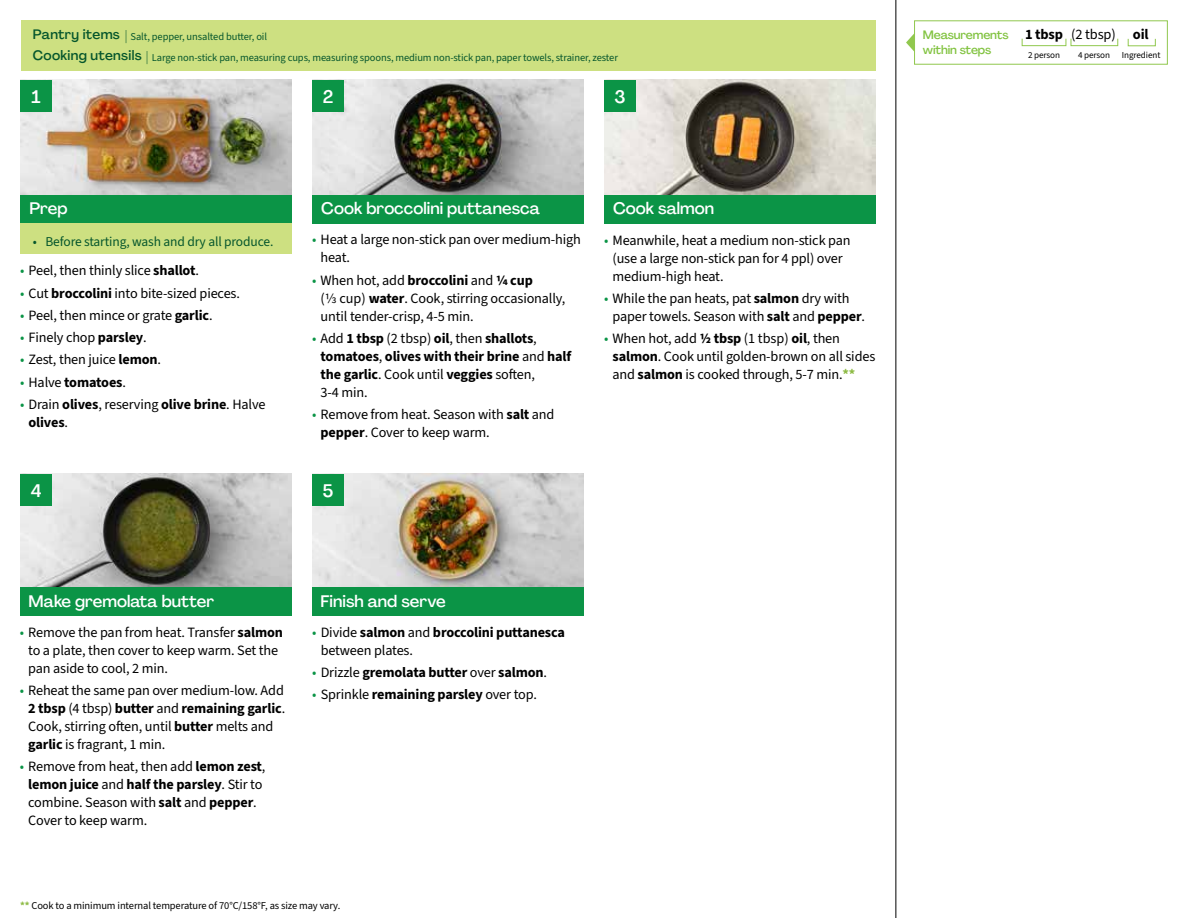
<style>
.page{position:relative;width:1188px;height:918px;background:#fff}
.page>*{position:absolute;margin:0;border:0;box-sizing:border-box;transform-origin:0 0}
.t1{font:500 18px "Agrandir";color:#fff}
.t2{font:500 16.5px "Agrandir";color:#fff}
.t3{font:700 14.4px "Source Sans 3";letter-spacing:-.01em;color:#000}
.t4{font:14.25px/18px "Source Sans 3";letter-spacing:-.01em;color:#000}
.t5{font:700 14.25px/18px "Source Sans 3";letter-spacing:-.01em;color:#000}
.t6{font:13.5px "Source Sans 3";letter-spacing:-.01em;color:#05562c}
.t7{font:500 13.5px "Agrandir";letter-spacing:.025em;color:#05562c}
.t8{font:500 12px/15.8px "Agrandir";letter-spacing:-.01em;color:#82c341}
.t9{font:10.5px "Source Sans 3";letter-spacing:-.01em;color:#05562c}
.t10{font:10.5px "Source Sans 3";letter-spacing:-.01em;color:#000}
.t11{font:9.15px "Source Sans 3";letter-spacing:-.01em;color:#000}
.s1{font-family:"Agrandir";font-weight:500;font-size:13.5px}
.s2{color:#0b9446}
.s3{font-weight:700}
.s4{font-weight:400;color:#0b9446}
.s5{font-weight:400}
.s6{font-weight:700;color:#8cba42}
</style>
<div class="page">
<img style="left:20px;top:474px;width:272px;height:113px">
<img style="left:312px;top:474px;width:272px;height:113px">
<img style="left:20px;top:80px;width:272px;height:115px">
<img style="left:312px;top:80px;width:272px;height:115px">
<img style="left:604px;top:80px;width:272px;height:115px">
<div style="left:312px;top:195px;width:272px;height:29px;background:#0b9446"></div>
<div style="left:20px;top:195px;width:272px;height:29px;background:#0b9446"></div>
<div style="left:20px;top:587px;width:272px;height:29px;background:#0b9446"></div>
<div style="left:312px;top:587px;width:272px;height:29px;background:#0b9446"></div>
<div style="left:604px;top:195px;width:272px;height:29px;background:#0b9446"></div>
<div style="left:21px;top:20px;width:855px;height:51px;background:#cde081"></div>
<div style="left:20px;top:224px;width:272px;height:30px;background:#cde081"></div>
<hr style="left:896px;top:0;width:1px;height:918px;background:#000">
<div style="left:20px;top:474px;width:32px;height:32px;background:#0b9446"></div>
<div style="left:20px;top:80px;width:32px;height:32px;background:#0b9446"></div>
<div style="left:312px;top:474px;width:32px;height:32px;background:#0b9446"></div>
<div style="left:312px;top:80px;width:32px;height:32px;background:#0b9446"></div>
<div style="left:604px;top:80px;width:32px;height:32px;background:#0b9446"></div>
<div style="left:914px;top:20px;width:254px;height:45px;border:1px solid #91c84e"></div>
<div style="left:1022px;top:38px;width:44px;height:8px;border:1px solid #91c84e"></div>
<div style="left:1071px;top:38px;width:47px;height:8px;border:1px solid #91c84e"></div>
<div style="left:1128px;top:38px;width:28px;height:8px;border:1px solid #91c84e"></div>
<svg style="left:906px;top:33px;width:9px;height:19px"></svg>
<p class="t9" style="left:33px;top:30px;width:236px"><span class="s1">Pantry items |</span> Salt, pepper, unsalted butter, oil</p>
<p class="t7" style="left:33px;top:47px;width:110px">Cooking utensils</p>
<p class="t9" style="left:146px;top:51px;width:473px"><span class="s1">|</span> Large non-stick pan, measuring cups, measuring spoons, medium non-stick pan, paper towels, strainer, zester</p>
<p class="t1" style="left:32px;top:86px;width:11px">1</p>
<p class="t1" style="left:323px;top:86px;width:12px">2</p>
<p class="t1" style="left:614px;top:85px;width:13px">3</p>
<p class="t2" style="left:29px;top:198px;width:40px">Prep</p>
<p class="t2" style="left:321px;top:198px;width:220px">Cook broccolini puttanesca</p>
<p class="t2" style="left:613px;top:198px;width:103px">Cook salmon</p>
<p class="t6" style="left:33px;top:233px;width:242px">• Before starting, wash and dry all produce.</p>
<p class="t4" style="left:20px;top:262px;width:180px"><span class="s2">•</span> Peel, then thinly slice <span class="s3">shallot</span>.</p>
<p class="t4" style="left:20px;top:284px;width:222px"><span class="s2">•</span> Cut <span class="s3">broccolini</span> into bite-sized pieces.</p>
<p class="t4" style="left:20px;top:306px;width:194px"><span class="s2">•</span> Peel, then mince or grate <span class="s3">garlic</span>.</p>
<p class="t4" style="left:20px;top:328px;width:128px"><span class="s2">•</span> Finely chop <span class="s3">parsley</span>.</p>
<p class="t4" style="left:20px;top:351px;width:143px"><span class="s2">•</span> Zest, then juice <span class="s3">lemon</span>.</p>
<p class="t5" style="left:20px;top:373px;width:108px"><span class="s4">•</span> <span class="s5">Halve</span> tomatoes<span class="s5">.</span></p>
<p class="t4" style="left:29px;top:395px;width:239px;text-indent:-9px"><span class="s2">•</span> Drain <span class="s3">olives</span>, reserving <span class="s3">olive brine</span>. Halve <span class="s3">olives</span>.</p>
<p class="t4" style="left:321px;top:231px;width:262px;text-indent:-9px"><span class="s2">•</span> Heat a large non-stick pan over medium-high heat.</p>
<p class="t4" style="left:321px;top:271px;width:246px;text-indent:-9px"><span class="s2">•</span> When hot, add <span class="s3">broccolini</span> and <span class="s3">1/4 cup<br></span>(1/3 cup) <span class="s3">water</span>. Cook, stirring occasionally, until tender-crisp, 4-5 min.</p>
<p class="t5" style="left:321px;top:330px;width:252px;text-indent:-9px"><span class="s4">•</span> <span class="s5">Add</span> 1 tbsp <span class="s5">(2 tbsp)</span> oil<span class="s5">, then</span> shallots<span class="s5">, </span>tomatoes<span class="s5">,</span> olives with their brine <span class="s5">and</span> half the garlic<span class="s5">. Cook until</span> veggies <span class="s5">soften,<br>3-4 min.</span></p>
<p class="t4" style="left:321px;top:405px;width:235px;text-indent:-9px"><span class="s2">•</span> Remove from heat. Season with <span class="s3">salt</span> and <span class="s3">pepper</span>. Cover to keep warm.</p>
<p class="t4" style="left:613px;top:231px;width:240px;text-indent:-9px"><span class="s2">•</span> Meanwhile, heat a medium non-stick pan (use a large non-stick pan for 4 ppl) over medium-high heat.</p>
<p class="t4" style="left:613px;top:289px;width:254px;text-indent:-9px"><span class="s2">•</span> While the pan heats, pat <span class="s3">salmon</span> dry with paper towels. Season with <span class="s3">salt</span> and <span class="s3">pepper</span>.</p>
<p class="t4" style="left:613px;top:329px;width:264px;text-indent:-9px"><span class="s2">•</span> When hot, add <span class="s3">1/2 tbsp</span> (1 tbsp) <span class="s3">oil</span>, then <span class="s3">salmon</span>. Cook until golden-brown on all sides and <span class="s3">salmon</span> is cooked through, 5-7 min.<span class="s6">**</span></p>
<p class="t1" style="left:31px;top:479px;width:12px">4</p>
<p class="t1" style="left:323px;top:479px;width:12px">5</p>
<p class="t2" style="left:29px;top:591px;width:187px">Make gremolata butter</p>
<p class="t2" style="left:321px;top:591px;width:127px">Finish and serve</p>
<p class="t4" style="left:28px;top:623px;width:256px;text-indent:-9px"><span class="s2">•</span> Remove the pan from heat. Transfer <span class="s3">salmon </span>to a plate, then cover to keep warm. Set the pan aside to cool, 2 min.</p>
<p class="t4" style="left:28px;top:681px;width:258px;text-indent:-9px"><span class="s2">•</span> Reheat the same pan over medium-low. Add <span class="s3">2 tbsp</span> (4 tbsp) <span class="s3">butter</span> and <span class="s3">remaining garlic</span>.<br>Cook, stirring often, until <span class="s3">butter</span> melts and <span class="s3">garlic</span> is fragrant, 1 min.</p>
<p class="t4" style="left:28px;top:758px;width:239px;text-indent:-9px"><span class="s2">•</span> Remove from heat, then add <span class="s3">lemon zest</span>, <span class="s3">lemon juice</span> and <span class="s3">half the parsley</span>. Stir to combine. Season with <span class="s3">salt</span> and <span class="s3">pepper</span>.<br>Cover to keep warm.</p>
<p class="t5" style="left:321px;top:624px;width:246px;text-indent:-9px"><span class="s4">•</span> <span class="s5">Divide</span> salmon <span class="s5">and</span> broccolini puttanesca <span class="s5">between plates.</span></p>
<p class="t5" style="left:312px;top:664px;width:236px"><span class="s4">•</span> <span class="s5">Drizzle</span> gremolata butter <span class="s5">over</span> salmon<span class="s5">.</span></p>
<p class="t4" style="left:312px;top:686px;width:226px"><span class="s2">•</span> Sprinkle <span class="s3">remaining parsley</span> over top.</p>
<p class="t10" style="left:20px;top:898px;width:322px"><span class="s6">**</span> Cook to a minimum internal temperature of 70°C/158°F, as size may vary.</p>
<p class="t8" style="left:923px;top:26px;width:87px">Measurements within steps</p>
<p class="t3" style="left:1025px;top:25px;width:125px">1 tbsp <span class="s5">(2 tbsp)</span> oil</p>
<p class="t11" style="left:1028px;top:49px;width:34px">2 person</p>
<p class="t11" style="left:1078px;top:49px;width:34px">4 person</p>
<p class="t11" style="left:1122px;top:49px;width:40px">Ingredient</p>
</div>
